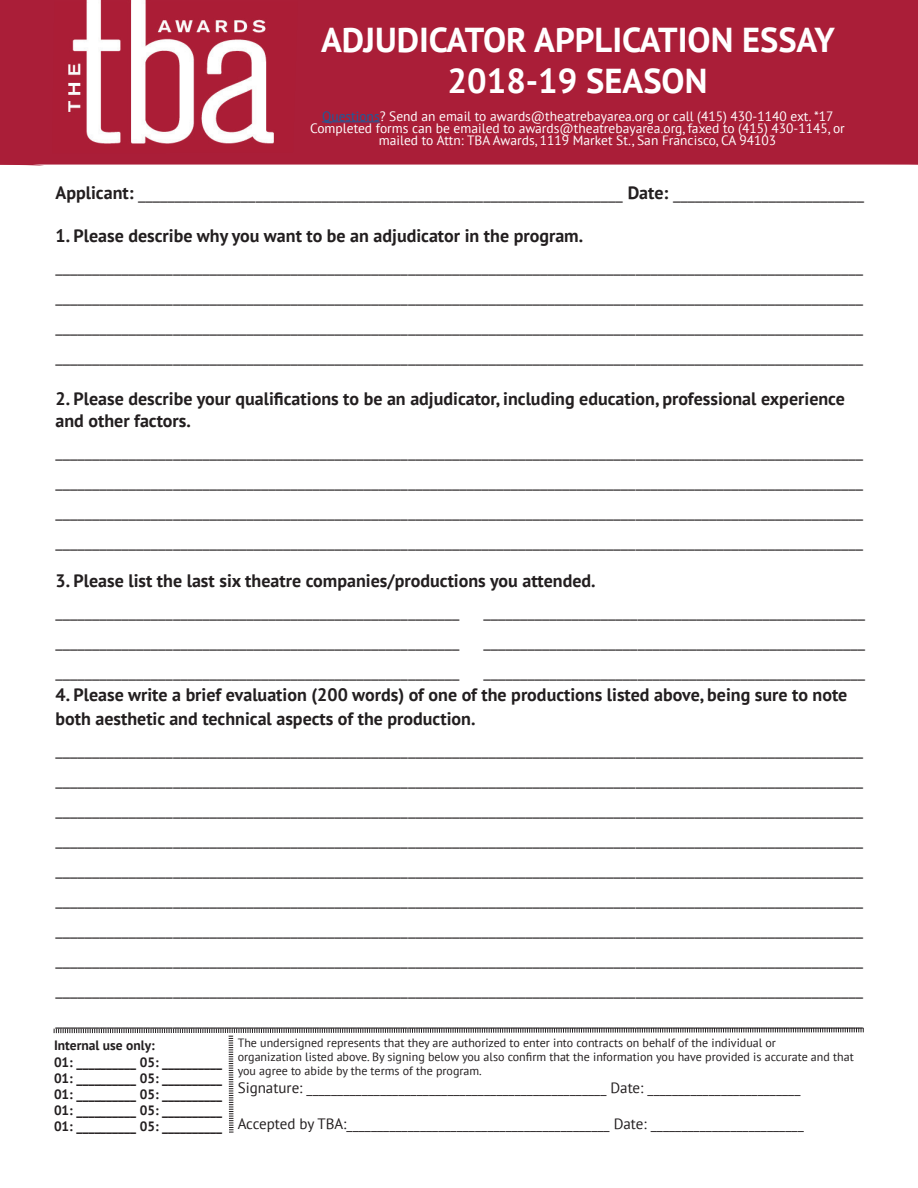
<style>
.page{position:relative;width:918px;height:1188px;background:#fff}
.page>*{position:absolute;margin:0;border:0;box-sizing:border-box;transform-origin:0 0}
.t1{font:700 34.5px "PT Sans";color:#fff}
.t2{font:18px/30px "PT Sans";color:#231f20;text-align:justify}
.t3{font:700 18px/21.6px "PT Sans";color:#231f20}
.t4{font:15px "PT Sans";color:#231f20}
.t5{font:13.5px "PT Sans";color:#fff}
.t6{font:700 13.5px "PT Sans";color:#231f20}
.t7{font:12px/14.4px "PT Sans";color:#231f20}
.s1{color:#175d9e}
.s2{font-weight:700}
</style>
<div class="page">
<div style="left:0;top:0;width:918px;height:166px;background:#aa1e38"></div>
<img style="left:52px;top:0;width:246px;height:153px">
<hr style="left:322px;top:122px;width:58px;height:1px;background:#175d9e">
<svg style="left:53px;top:1027px;width:811px;height:106px"></svg>
<p class="t1" style="left:321px;top:17px;width:515px">ADJUDICATOR APPLICATION ESSAY</p>
<p class="t1" style="left:448px;top:58px;width:261px">2018-19 SEASON</p>
<p class="t5" style="left:322px;top:107px;width:513px"><span class="s1">Questions</span>? Send an email to awards@theatrebayarea.org or call (415) 430-1140 ext. *17</p>
<p class="t5" style="left:310px;top:119px;width:536px">Completed forms can be emailed to awards@theatrebayarea.org, faxed to (415) 430-1145, or</p>
<p class="t5" style="left:379px;top:131px;width:399px">mailed to Attn: TBA Awards, 1119 Market St., San Francisco, CA 94103</p>
<p class="t2" style="left:55px;top:177px;width:810px"><span class="s2">Applicant:</span> __________________________________________________________________ <span class="s2">Date:</span> __________________________</p>
<p class="t3" style="left:55px;top:225px;width:529px">1. Please describe why you want to be an adjudicator in the program.</p>
<p class="t2" style="left:55px;top:250px;width:809px">______________________________________________________________________________________________________________ ______________________________________________________________________________________________________________ ______________________________________________________________________________________________________________ ______________________________________________________________________________________________________________</p>
<p class="t3" style="left:55px;top:388px;width:791px">2. Please describe your qualifications to be an adjudicator, including education, professional experience and other factors.</p>
<p class="t2" style="left:55px;top:435px;width:809px">______________________________________________________________________________________________________________ ______________________________________________________________________________________________________________ ______________________________________________________________________________________________________________ ______________________________________________________________________________________________________________</p>
<p class="t3" style="left:55px;top:569px;width:542px">3. Please list the last six theatre companies/productions you attended.</p>
<p class="t2" style="left:55px;top:595px;width:405px">_______________________________________________________</p>
<p class="t2" style="left:483px;top:595px;width:383px">____________________________________________________</p>
<p class="t2" style="left:55px;top:625px;width:405px">_______________________________________________________</p>
<p class="t2" style="left:483px;top:625px;width:383px">____________________________________________________</p>
<p class="t2" style="left:55px;top:655px;width:405px">_______________________________________________________</p>
<p class="t2" style="left:483px;top:655px;width:383px">____________________________________________________</p>
<p class="t3" style="left:55px;top:682px;width:793px;line-height:24px">4. Please write a brief evaluation (200 words) of one of the productions listed above, being sure to note both aesthetic and technical aspects of the production.</p>
<p class="t2" style="left:55px;top:733px;width:809px">______________________________________________________________________________________________________________ ______________________________________________________________________________________________________________ ______________________________________________________________________________________________________________ ______________________________________________________________________________________________________________</p>
<p class="t2" style="left:55px;top:853px;width:809px">______________________________________________________________________________________________________________ ______________________________________________________________________________________________________________ ______________________________________________________________________________________________________________ ______________________________________________________________________________________________________________ ______________________________________________________________________________________________________________ ______________________________________________________________________________________________________________</p>
<p class="t6" style="left:54px;top:1037px;width:102px">Internal use only:</p>
<p class="t6" style="left:54px;top:1053px;width:170px">01: __________ 05: __________</p>
<p class="t6" style="left:54px;top:1069px;width:170px">01: __________ 05: __________</p>
<p class="t6" style="left:54px;top:1085px;width:170px">01: __________ 05: __________</p>
<p class="t6" style="left:54px;top:1101px;width:170px">01: __________ 05: __________</p>
<p class="t6" style="left:54px;top:1118px;width:170px">01: __________ 05: __________</p>
<p class="t7" style="left:238px;top:1035px;width:540px">The undersigned represents that they are authorized to enter into contracts on behalf of the individual or</p>
<p class="t7" style="left:238px;top:1049px;width:618px">organization listed above. By signing below you also confirm that the information you have provided is accurate and that you agree to abide by the terms of the program.</p>
<p class="t4" style="left:238px;top:1079px;width:564px">Signature: _________________________________________________ Date: _________________________</p>
<p class="t4" style="left:238px;top:1115px;width:568px">Accepted by TBA:___________________________________________ Date: _________________________</p>
</div>
